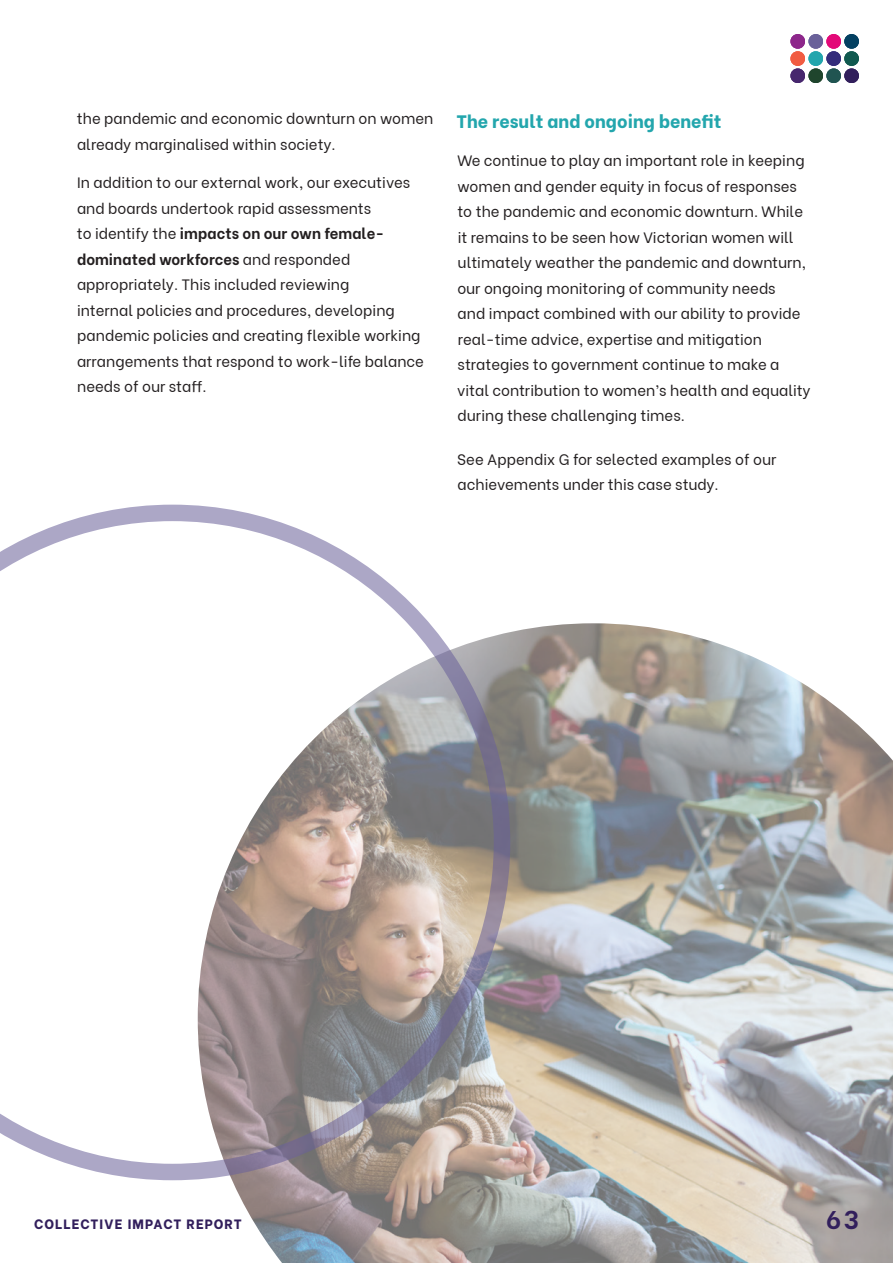
<style>
.page{position:relative;width:893px;height:1263px;background:#fff}
.page>*{position:absolute;margin:0;border:0;box-sizing:border-box;transform-origin:0 0}
.t1{font:700 25.5px "Be Vietnam";color:#321f5c}
.H3_WHS{font:800 18px "Be Vietnam";color:#23a6ad}
.P_WHS_Paragraph_Main{font:15px/25.5px "Be Vietnam";color:#231f20}
.t2{font:800 13.5px "Be Vietnam";letter-spacing:.08em;color:#321f5c}
.s1{font-weight:700}
</style>
<div class="page">
<div style="left:790px;top:34px;width:15px;height:15px;background:#8d278b;border-radius:50%"></div>
<div style="left:808px;top:34px;width:15px;height:15px;background:#6a619a;border-radius:50%"></div>
<div style="left:826px;top:34px;width:15px;height:15px;background:#e30978;border-radius:50%"></div>
<div style="left:844px;top:34px;width:15px;height:15px;background:#034061;border-radius:7px"></div>
<div style="left:790px;top:51px;width:15px;height:15px;background:#f15c42;border-radius:50%"></div>
<div style="left:808px;top:51px;width:15px;height:15px;background:#23a6ad;border-radius:50%"></div>
<div style="left:826px;top:51px;width:15px;height:15px;background:#342d7b;border-radius:50%"></div>
<div style="left:844px;top:51px;width:15px;height:15px;background:#10594f;border-radius:7px"></div>
<div style="left:790px;top:68px;width:15px;height:15px;background:#47276e;border-radius:50%"></div>
<div style="left:808px;top:68px;width:15px;height:15px;background:#1f452d;border-radius:50%"></div>
<div style="left:826px;top:68px;width:15px;height:15px;background:#205451;border-radius:50%"></div>
<div style="left:844px;top:68px;width:15px;height:15px;background:#321f5c;border-radius:7px"></div>
<img style="left:232px;top:623px;width:661px;height:640px">
<svg style="left:0;top:505px;width:510px;height:675px"></svg>
<p class="P_WHS_Paragraph_Main" style="left:77px;top:105px;width:358px">the pandemic and economic downturn on women already marginalised within society.</p>
<p class="P_WHS_Paragraph_Main" style="left:77px;top:168px;width:349px">In addition to our external work, our executives and boards undertook rapid assessments<br>to identify the <span class="s1">impacts on our own female&shy;dominated workforces</span> and responded appropriately. This included reviewing<br>internal policies and procedures, developing pandemic policies and creating flexible working arrangements that respond to work-life balance needs of our staff.</p>
<h3 class="H3_WHS" style="left:456px;top:106px;width:267px">The result and ongoing benefit</h3>
<p class="P_WHS_Paragraph_Main" style="left:457px;top:146px;width:355px">We continue to play an important role in keeping women and gender equity in focus of responses to the pandemic and economic downturn. While it remains to be seen how Victorian women will ultimately weather the pandemic and downturn, our ongoing monitoring of community needs<br>and impact combined with our ability to provide real-time advice, expertise and mitigation strategies to government continue to make a vital contribution to women’s health and equality during these challenging times.</p>
<p class="P_WHS_Paragraph_Main" style="left:457px;top:445px;width:321px">See Appendix G for selected examples of our achievements under this case study.</p>
<p class="t2" style="left:34px;top:1213px;width:209px">COLLECTIVE IMPACT REPORT</p>
<h1 class="t1" style="left:826px;top:1198px;width:34px">63</h1>
</div>
